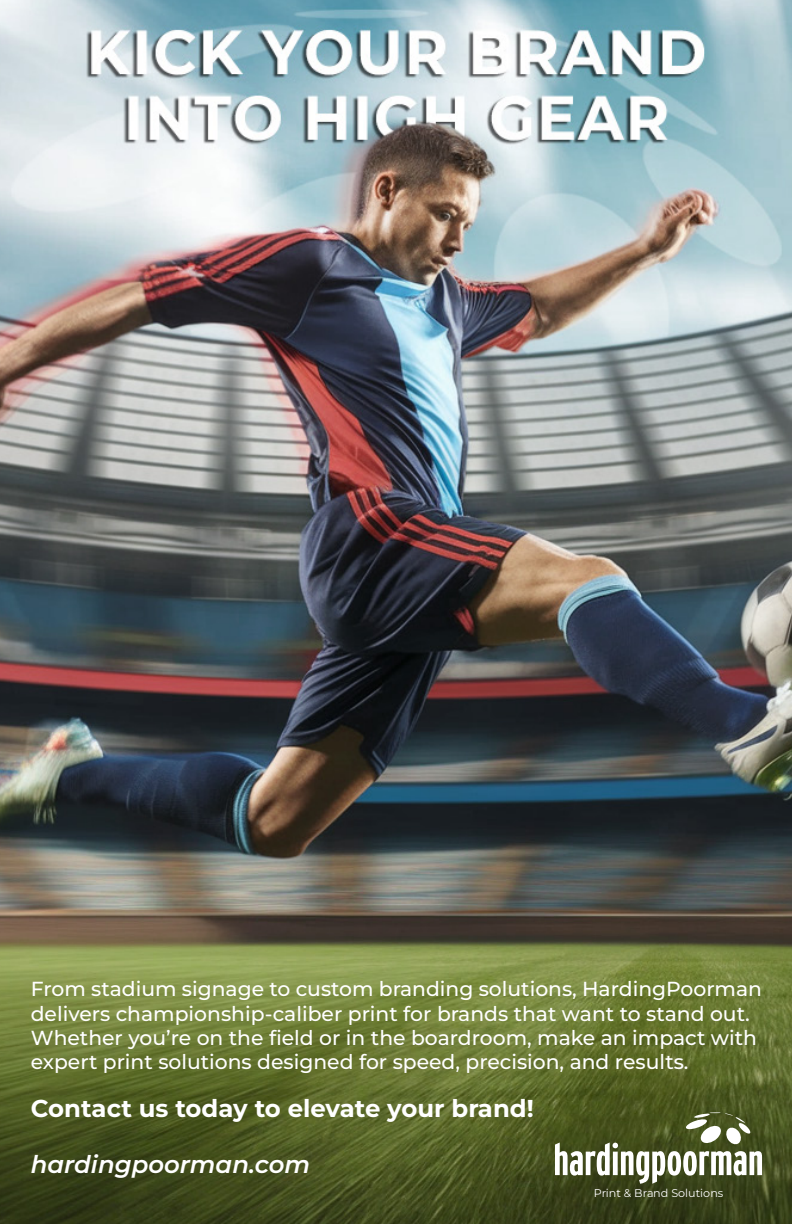
<style>
.page{position:relative;width:792px;height:1224px;background:#fff}
.page>*{position:absolute;margin:0;border:0;box-sizing:border-box;transform-origin:0 0}
.t1{font:700 24.4px "Montserrat";color:#fff}
.t2{font:italic 600 24.4px "Montserrat";color:#fff}
.t3{font:500 20.4px/24.4px "Montserrat";color:#fff}
.t4{font:11.2px "Montserrat";color:#fff}
</style>
<div class="page">
<img style="left:0;top:0;width:792px;height:1224px">
<svg style="left:555px;top:1112px;width:207px;height:72px"></svg>
<p class="t3" style="left:31px;top:976px;width:733px">From stadium signage to custom branding solutions, HardingPoorman delivers championship-caliber print for brands that want to stand out.<br>Whether you’re on the field or in the boardroom, make an impact with expert print solutions designed for speed, precision, and results.</p>
<p class="t1" style="left:31px;top:1091px;width:505px">Contact us today to elevate your brand!</p>
<p class="t2" style="left:31px;top:1147px;width:281px">hardingpoorman.com</p>
<p class="t4" style="left:594px;top:1186px;width:131px">Print &amp; Brand Solutions</p>
</div>
